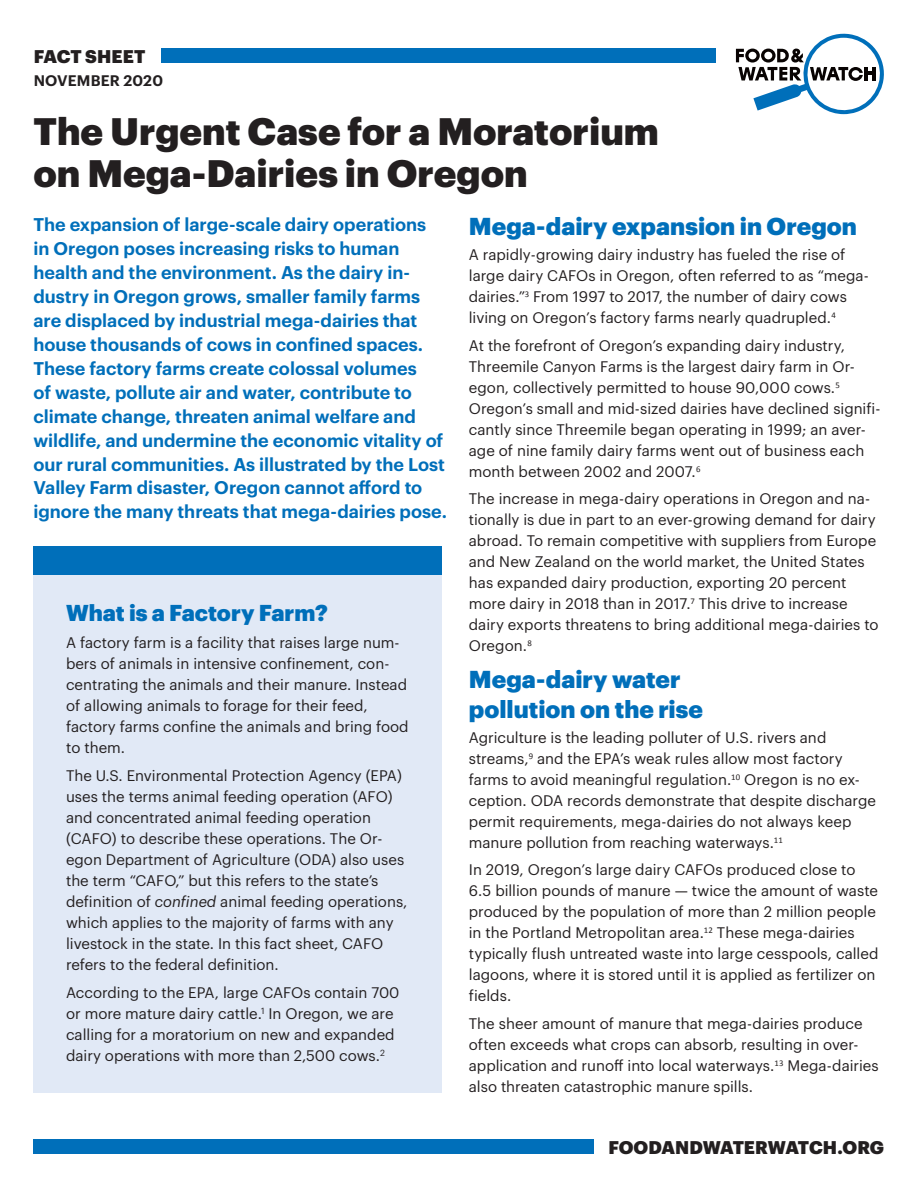
<style>
.page{position:relative;width:918px;height:1188px;background:#fff}
.page>*{position:absolute;margin:0;border:0;box-sizing:border-box;transform-origin:0 0}
.t1{font:900 37.5px/42px "Graphik";color:#231f20}
.t2{font:900 24px/30px "Graphik";color:#006fba}
.t3{font:900 22.5px "Graphik";color:#006fba}
.t4{font:600 18px/24px "Graphik";color:#006fba}
.t5{font:900 18px "Graphik";letter-spacing:-.01em;color:#231f20}
.t6{font:15px/21px "Graphik";color:#231f20}
.t7{font:600 15px "Graphik";letter-spacing:.01em;color:#231f20}
.s1{font-style:italic}
</style>
<div class="page">
<div style="left:161px;top:48px;width:555px;height:15px;background:#006fba"></div>
<svg style="left:736px;top:34px;width:148px;height:80px"></svg>
<div style="left:34px;top:1140px;width:560px;height:14px;background:#006fba"></div>
<div style="left:33px;top:546px;width:409px;height:547px;background:#e1e9f6"></div>
<div style="left:34px;top:546px;width:408px;height:28px;background:#006fba"></div>
<p class="t5" style="left:34px;top:42px;width:113px">FACT SHEET</p>
<p class="t7" style="left:34px;top:69px;width:131px">NOVEMBER 2020</p>
<h1 class="t1" style="left:33px;top:106px;width:627px">The Urgent Case for a Moratorium on Mega-Dairies in Oregon</h1>
<p class="t4" style="left:33px;top:210px;width:415px">The expansion of large-scale dairy operations<br>in Oregon poses increasing risks to human health and the environment. As the dairy in&shy;dustry in Oregon grows, smaller family farms are displaced by industrial mega-dairies that house thousands of cows in confined spaces.<br>These factory farms create colossal volumes<br>of waste, pollute air and water, contribute to climate change, threaten animal welfare and wildlife, and undermine the economic vitality of our rural communities. As illustrated by the Lost Valley Farm disaster, Oregon cannot afford to ignore the many threats that mega-dairies pose.</p>
<h2 class="t2" style="left:469px;top:210px;width:390px">Mega-dairy expansion in Oregon</h2>
<p class="t6" style="left:469px;top:243px;width:402px">A rapidly-growing dairy industry has fueled the rise of large dairy CAFOs in Oregon, often referred to as “mega&shy;dairies.”<sup>3</sup> From 1997 to 2017, the number of dairy cows living on Oregon’s factory farms nearly quadrupled.<sup>4</sup></p>
<p class="t6" style="left:469px;top:334px;width:413px">At the forefront of Oregon’s expanding dairy industry, Threemile Canyon Farms is the largest dairy farm in Or&shy;egon, collectively permitted to house 90,000 cows.<sup>5<br></sup>Oregon’s small and mid-sized dairies have declined signifi&shy;cantly since Threemile began operating in 1999; an aver&shy;age of nine family dairy farms went out of business each month between 2002 and 2007.<sup>6</sup></p>
<p class="t6" style="left:469px;top:487px;width:411px">The increase in mega-dairy operations in Oregon and na&shy;tionally is due in part to an ever-growing demand for dairy abroad. To remain competitive with suppliers from Europe and New Zealand on the world market, the United States has expanded dairy production, exporting 20 percent more dairy in 2018 than in 2017.<sup>7</sup> This drive to increase dairy exports threatens to bring additional mega-dairies to Oregon.<sup>8</sup></p>
<h2 class="t2" style="left:469px;top:662px;width:236px">Mega-dairy water pollution on the rise</h2>
<p class="t6" style="left:469px;top:726px;width:409px">Agriculture is the leading polluter of U.S. rivers and streams,<sup>9</sup> and the EPA’s weak rules allow most factory farms to avoid meaningful regulation.<sup>10</sup> Oregon is no ex&shy;ception. ODA records demonstrate that despite discharge permit requirements, mega-dairies do not always keep manure pollution from reaching waterways.<sup>11</sup></p>
<p class="t6" style="left:469px;top:858px;width:411px">In 2019, Oregon’s large dairy CAFOs produced close to 6.5 billion pounds of manure — twice the amount of waste produced by the population of more than 2 million people in the Portland Metropolitan area.<sup>12</sup> These mega-dairies typically flush untreated waste into large cesspools, called lagoons, where it is stored until it is applied as fertilizer on fields.</p>
<p class="t6" style="left:469px;top:1012px;width:411px">The sheer amount of manure that mega-dairies produce often exceeds what crops can absorb, resulting in over&shy;application and runoff into local waterways.<sup>13</sup> Mega-dairies also threaten catastrophic manure spills.</p>
<h3 class="t3" style="left:66px;top:595px;width:263px">What is a Factory Farm?</h3>
<p class="t6" style="left:66px;top:631px;width:344px">A factory farm is a facility that raises large num&shy;bers of animals in intensive confinement, con&shy;centrating the animals and their manure. Instead of allowing animals to forage for their feed, factory farms confine the animals and bring food to them.</p>
<p class="t6" style="left:66px;top:764px;width:343px">The U.S. Environmental Protection Agency (EPA) uses the terms animal feeding operation (AFO) and concentrated animal feeding operation (CAFO) to describe these operations. The Or&shy;egon Department of Agriculture (ODA) also uses the term “CAFO,” but this refers to the state’s definition of <span class="s1">confined</span> animal feeding operations, which applies to the majority of farms with any livestock in the state. In this fact sheet, CAFO refers to the federal definition.</p>
<p class="t6" style="left:66px;top:981px;width:335px">According to the EPA, large CAFOs contain 700 or more mature dairy cattle.<sup>1</sup> In Oregon, we are calling for a moratorium on new and expanded dairy operations with more than 2,500 cows.<sup>2</sup></p>
<p class="t5" style="left:608px;top:1134px;width:277px">FOODANDWATERWATCH.ORG</p>
</div>
